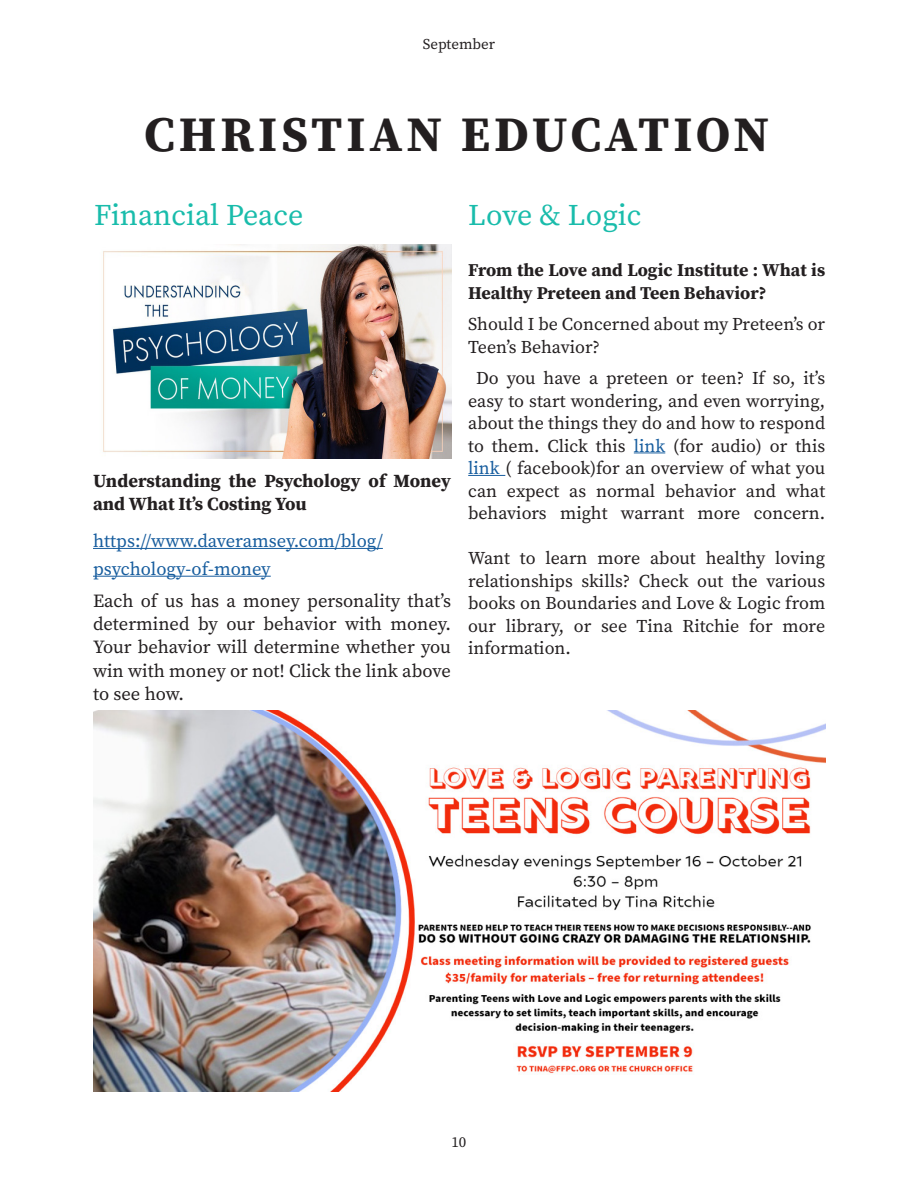
<style>
.page{position:relative;width:918px;height:1188px;background:#fff}
.page>*{position:absolute;margin:0;border:0;box-sizing:border-box;transform-origin:0 0}
.Headline_-_32pt_Bold{font:700 49.35px "Source Serif Pro";letter-spacing:.08em;color:#231f20}
.Body_Text_-_1st_Lett{font:30px "Source Serif Pro";color:#19bcab}
.Body_Text_-_1st_Lett-2{font:18.45px/23.1px "Source Serif Pro";color:#231f20;text-align:justify}
.Body_Text_-_1st_Lett-3{font:700 18.45px/23.1px "Source Serif Pro";color:#231f20}
.Body_Text_-_No_Drop{font:18.45px/27.8px "Source Serif Pro";color:#175d9e}
.Body_Text_-_1st_Lett-4{font:18px/22.5px "Source Serif Pro";color:#231f20}
.Body_Text_-_1st_Lett-5{font:700 18px/22.5px "Source Serif Pro";color:#231f20}
.Headline_-_50pt_Semi{font:15px "Source Serif Pro";color:#231f20}
.s1{color:#175d9e}
</style>
<div class="page">
<img style="left:93px;top:711px;width:732px;height:380px">
<hr style="left:93px;top:548px;width:290px;height:1px;background:#175d9e">
<hr style="left:93px;top:576px;width:178px;height:1px;background:#175d9e">
<img style="left:103px;top:244px;width:348px;height:214px">
<hr style="left:634px;top:452px;width:31px;height:1px;background:#175d9e">
<hr style="left:468px;top:475px;width:37px;height:1px;background:#175d9e">
<p class="Headline_-_50pt_Semi" style="left:423px;top:34px;width:74px">September</p>
<p class="Headline_-_32pt_Bold" style="left:144px;top:100px;width:627px">CHRISTIAN EDUCATION</p>
<p class="Body_Text_-_1st_Lett" style="left:94px;top:195px;width:211px">Financial Peace</p>
<p class="Body_Text_-_1st_Lett" style="left:468px;top:195px;width:175px">Love &amp; Logic</p>
<p class="Body_Text_-_1st_Lett-3" style="left:93px;top:469px;width:360px">Understanding the Psychology of Money and What It’s Costing You</p>
<p class="Body_Text_-_No_Drop" style="left:93px;top:527px;width:291px">https://www.daveramsey.com/blog/ psychology-of-money</p>
<p class="Body_Text_-_1st_Lett-2" style="left:93px;top:589px;width:360px">Each of us has a money personality that’s determined by our behavior with money.<br>Your behavior will determine whether you win with money or not! Click the link above to see how.</p>
<p class="Body_Text_-_1st_Lett-5" style="left:468px;top:259px;width:358px">From the Love and Logic Institute : What is<br>Healthy Preteen and Teen Behavior?</p>
<p class="Body_Text_-_1st_Lett-4" style="left:468px;top:313px;width:359px">Should I be Concerned about my Preteen’s or<br>Teen’s Behavior?</p>
<p class="Body_Text_-_1st_Lett-4" style="left:468px;top:367px;width:359px;text-align:center">Do you have a preteen or teen? If so, it’s easy to start wondering, and even worrying, about the things they do and how to respond to them. Click this <span class="s1">link</span> (for audio) or this <span class="s1">link</span> ( facebook)for an overview of what you can expect as normal behavior and what behaviors might warrant more concern.</p>
<p class="Body_Text_-_1st_Lett-4" style="left:468px;top:547px;width:359px;text-align:justify">Want to learn more about healthy loving relationships skills? Check out the various books on Boundaries and Love &amp; Logic from our library, or see Tina Ritchie for more information.</p>
<p class="Headline_-_50pt_Semi" style="left:452px;top:1132px;width:16px">10</p>
</div>
